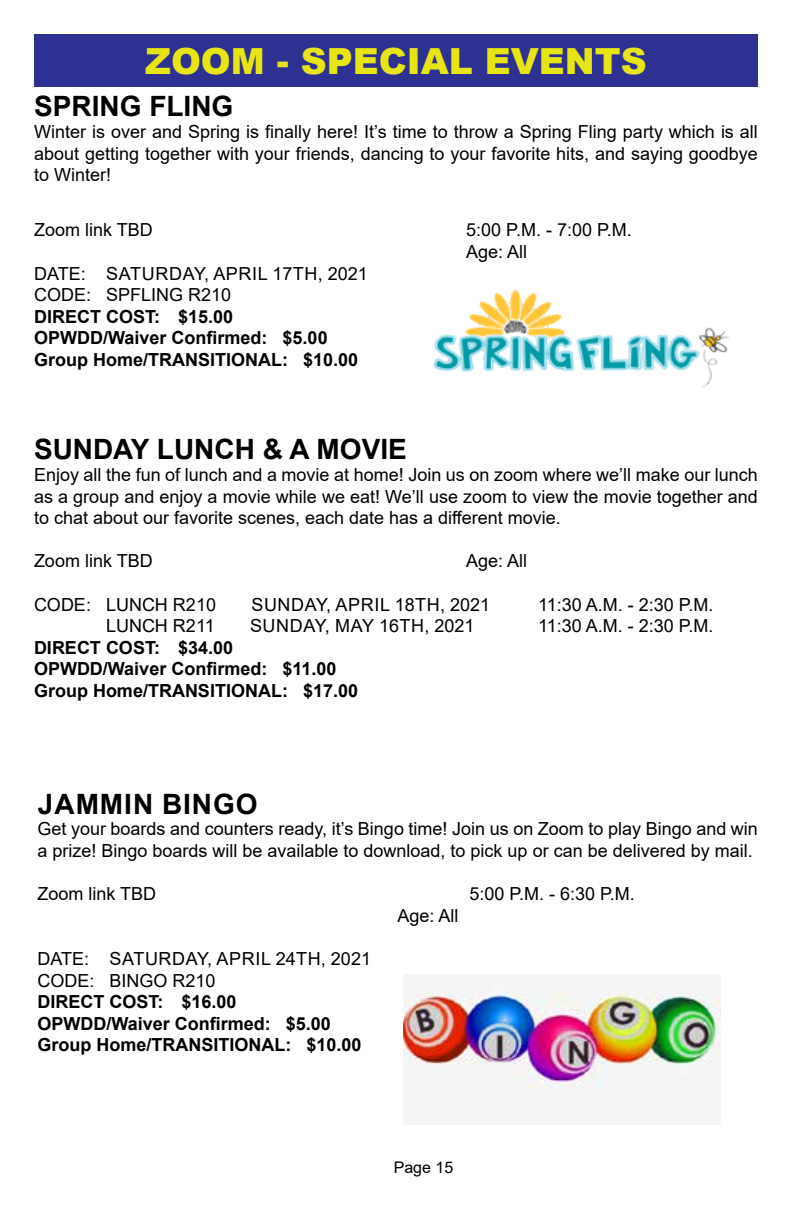
<style>
.page{position:relative;width:792px;height:1224px;background:#fff}
.page>*{position:absolute;margin:0;border:0;box-sizing:border-box;transform-origin:0 0}
.t1{font:900 36px "Arial";color:#e7e614}
.t2{font:700 28px "Arial";color:#000}
.t3{font:700 28px "Arial";letter-spacing:.035em;color:#000}
.t4{font:18px/21.6px "Arial";color:#000}
.t5{font:700 18px/21.6px "Arial";color:#000}
.t6{font:18px "Arial";letter-spacing:.035em;color:#000}
.t7{font:18px "Arial";letter-spacing:.02em;color:#000}
.t8{font:16px "Arial";color:#000}
</style>
<div class="page">
<img style="left:433px;top:290px;width:296px;height:97px">
<img style="left:403px;top:993px;width:318px;height:97px">
<div style="left:34px;top:34px;width:724px;height:52px;background:#2e3092"></div>
<h1 class="t1" style="left:145px;top:35px;width:503px">ZOOM - SPECIAL EVENTS</h1>
<h2 class="t2" style="left:34px;top:87px;width:201px">SPRING FLING</h2>
<p class="t4" style="left:34px;top:121px;width:725px;text-align:justify">Winter is over and Spring is finally here! It’s time to throw a Spring Fling party which is all about getting together with your friends, dancing to your favorite hits, and saying goodbye to Winter!</p>
<p class="t4" style="left:34px;top:219px;width:120px">Zoom link TBD</p>
<p class="t4" style="left:466px;top:219px;width:167px">5:00 P.M. - 7:00 P.M.<br>Age: All</p>
<p class="t4" style="left:34px;top:262px;width:335px">DATE: SATURDAY, APRIL 17TH, 2021<br>CODE: SPFLING R210</p>
<p class="t5" style="left:34px;top:306px;width:326px">DIRECT COST: $15.00<br>OPWDD/Waiver Confirmed: $5.00<br>Group Home/TRANSITIONAL: $10.00</p>
<h2 class="t2" style="left:34px;top:430px;width:374px">SUNDAY LUNCH &amp; A MOVIE</h2>
<p class="t4" style="left:34px;top:464px;width:725px;text-align:justify">Enjoy all the fun of lunch and a movie at home! Join us on zoom where we’ll make our lunch as a group and enjoy a movie while we eat! We’ll use zoom to view the movie together and to chat about our favorite scenes, each date has a different movie.</p>
<p class="t4" style="left:34px;top:550px;width:120px">Zoom link TBD</p>
<p class="t4" style="left:466px;top:550px;width:63px">Age: All</p>
<p class="t4" style="left:34px;top:593px;width:184px">CODE: LUNCH R210</p>
<p class="t6" style="left:251px;top:592px;width:240px">SUNDAY, APRIL 18TH, 2021</p>
<p class="t4" style="left:538px;top:593px;width:177px">11:30 A.M. - 2:30 P.M.</p>
<p class="t4" style="left:106px;top:615px;width:110px">LUNCH R211</p>
<p class="t7" style="left:250px;top:613px;width:226px">SUNDAY, MAY 16TH, 2021</p>
<p class="t4" style="left:538px;top:615px;width:177px">11:30 A.M. - 2:30 P.M.</p>
<p class="t5" style="left:34px;top:637px;width:326px">DIRECT COST: $34.00<br>OPWDD/Waiver Confirmed: $11.00<br>Group Home/TRANSITIONAL: $17.00</p>
<h2 class="t3" style="left:38px;top:784px;width:221px">JAMMIN BINGO</h2>
<p class="t4" style="left:37px;top:818px;width:722px">Get your boards and counters ready, it’s Bingo time! Join us on Zoom to play Bingo and win a prize! Bingo boards will be available to download, to pick up or can be delivered by mail.</p>
<p class="t4" style="left:37px;top:883px;width:120px">Zoom link TBD</p>
<p class="t4" style="left:469px;top:883px;width:167px">5:00 P.M. - 6:30 P.M.</p>
<p class="t4" style="left:397px;top:905px;width:63px">Age: All</p>
<p class="t4" style="left:37px;top:948px;width:335px">DATE: SATURDAY, APRIL 24TH, 2021<br>CODE: BINGO R210</p>
<p class="t5" style="left:37px;top:991px;width:326px">DIRECT COST: $16.00<br>OPWDD/Waiver Confirmed: $5.00<br>Group Home/TRANSITIONAL: $10.00</p>
<p class="t8" style="left:394px;top:1156px;width:61px">Page 15</p>
</div>
